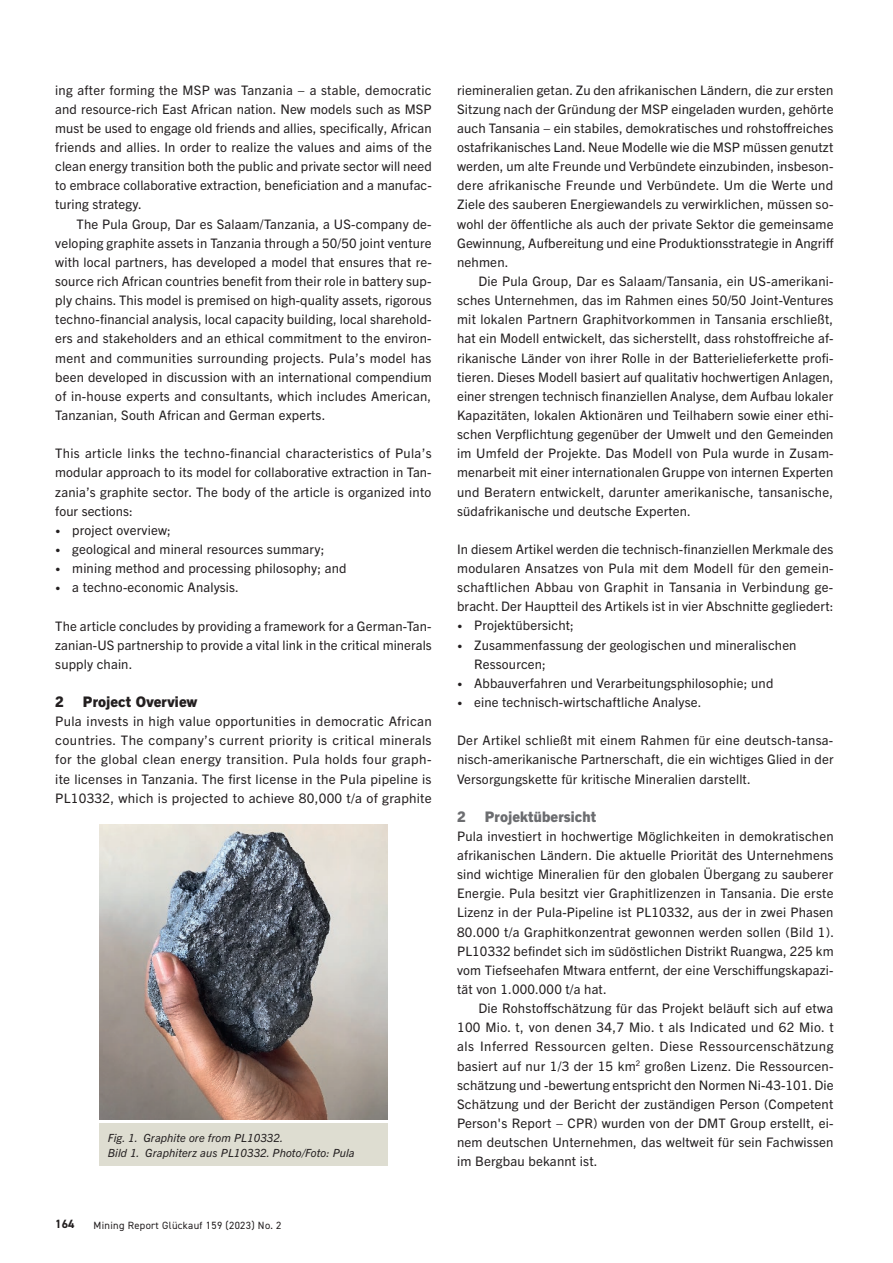
<style>
.page{position:relative;width:893px;height:1263px;background:#fff}
.page>*{position:absolute;margin:0;border:0;box-sizing:border-box;transform-origin:0 0}
.t1{font:800 14.7px "Trade Gothic Next LT Pro";letter-spacing:.01em;color:#6c6d70}
.t2{font:800 14.7px "Trade Gothic Next LT Pro";letter-spacing:.01em;color:#231f20}
.t3{font:13.2px/19.2px "Trade Gothic Next LT Pro";letter-spacing:.01em;color:#231f20;text-align:justify}
.t4{font:700 12px "DIN2014";color:#231f20}
.t5{font:italic 11.25px/15px "Trade Gothic Next LT Pro";letter-spacing:.01em;color:#231f20}
.t6{font:10.5px "DIN2014";letter-spacing:.03em;color:#231f20}
.s1{font-family:"Segoe UI";font-weight:700}
</style>
<div class="page">
<div style="left:99px;top:1123px;width:289px;height:43px;background:#deddd1"></div>
<img style="left:99px;top:825px;width:289px;height:294px">
<p class="t3" style="left:55px;top:79px;width:378px">ing after forming the MSP was Tanzania − a stable, democratic and resource-rich East African nation. New models such as MSP must be used to engage old friends and allies, specifically, African friends and allies. In order to realize the values and aims of the clean energy transition both the public and private sector will need to embrace collaborative extraction, beneficiation and a manufac&shy;turing strategy.</p>
<p class="t3" style="left:55px;top:213px;width:378px;text-indent:21px">The Pula Group, Dar es Salaam/Tanzania, a US-company de&shy;veloping graphite assets in Tanzania through a 50/50 joint venture with local partners, has developed a model that ensures that re&shy;source rich African countries benefit from their role in battery sup&shy;ply chains. This model is premised on high-quality assets, rigorous techno-financial analysis, local capacity building, local sharehold&shy;ers and stakeholders and an ethical commitment to the environ&shy;ment and communities surrounding projects. Pula’s model has been developed in discussion with an international compendium of in-house experts and consultants, which includes American, Tanzanian, South African and German experts.</p>
<p class="t3" style="left:55px;top:443px;width:378px">This article links the techno-financial characteristics of Pula’s modular approach to its model for collaborative extraction in Tan&shy;zania’s graphite sector. The body of the article is organized into four sections:</p>
<p class="t3" style="left:55px;top:519px;width:117px"><span class="s1">•</span> project overview;</p>
<p class="t3" style="left:55px;top:539px;width:271px"><span class="s1">•</span> geological and mineral resources summary;</p>
<p class="t3" style="left:55px;top:558px;width:293px"><span class="s1">•</span> mining method and processing philosophy; and</p>
<p class="t3" style="left:55px;top:577px;width:185px"><span class="s1">•</span> a techno-economic Analysis.</p>
<p class="t3" style="left:55px;top:615px;width:378px">The article concludes by providing a framework for a German-Tan&shy;zanian-US partnership to provide a vital link in the critical minerals supply chain.</p>
<p class="t2" style="left:55px;top:691px;width:10px">2</p>
<p class="t2" style="left:83px;top:691px;width:116px">Project Overview</p>
<p class="t3" style="left:55px;top:711px;width:378px">Pula invests in high value opportunities in democratic African countries. The company’s current priority is critical minerals for the global clean energy transition. Pula holds four graph&shy;ite licenses in Tanzania. The first license in the Pula pipeline is PL10332, which is projected to achieve 80,000 t/a of graphite</p>
<p class="t5" style="left:108px;top:1129px;width:248px">Fig. 1. Graphite ore from PL10332.<br>Bild 1. Graphiterz aus PL10332. Photo/Foto: Pula</p>
<p class="t4" style="left:55px;top:1216px;width:21px">164</p>
<p class="t6" style="left:94px;top:1218px;width:189px">Mining Report Glückauf 159 (2023) No. 2</p>
<p class="t3" style="left:457px;top:79px;width:378px">riemineralien getan. Zu den afrikanischen Ländern, die zur ersten Sitzung nach der Gründung der MSP eingeladen wurden, gehörte auch Tansania − ein stabiles, demokratisches und rohstoffreiches ostafrikanisches Land. Neue Modelle wie die MSP müssen genutzt werden, um alte Freunde und Verbündete einzubinden, insbeson&shy;dere afrikanische Freunde und Verbündete. Um die Werte und Ziele des sauberen Energiewandels zu verwirklichen, müssen so&shy;wohl der öffentliche als auch der private Sektor die gemeinsame Gewinnung, Aufbereitung und eine Produktionsstrategie in Angriff nehmen.</p>
<p class="t3" style="left:457px;top:271px;width:378px;text-indent:21px">Die Pula Group, Dar es Salaam/Tansania, ein US-amerikani&shy;sches Unternehmen, das im Rahmen eines 50/50 Joint-Ventures mit lokalen Partnern Graphitvorkommen in Tansania erschließt, hat ein Modell entwickelt, das sicherstellt, dass rohstoffreiche af&shy;rikanische Länder von ihrer Rolle in der Batterielieferkette profi&shy;tieren. Dieses Modell basiert auf qualitativ hochwertigen Anlagen, einer strengen technisch finanziellen Analyse, dem Aufbau lokaler Kapazitäten, lokalen Aktionären und Teilhabern sowie einer ethi&shy;schen Verpflichtung gegenüber der Umwelt und den Gemeinden im Umfeld der Projekte. Das Modell von Pula wurde in Zusam&shy;menarbeit mit einer internationalen Gruppe von internen Experten und Beratern entwickelt, darunter amerikanische, tansanische, südafrikanische und deutsche Experten.</p>
<p class="t3" style="left:457px;top:539px;width:378px">In diesem Artikel werden die technisch-finanziellen Merkmale des modularen Ansatzes von Pula mit dem Modell für den gemein&shy;schaftlichen Abbau von Graphit in Tansania in Verbindung ge&shy;bracht. Der Hauptteil des Artikels ist in vier Abschnitte gegliedert:</p>
<p class="t3" style="left:457px;top:615px;width:118px"><span class="s1">•</span> Projektübersicht;</p>
<p class="t3" style="left:474px;top:634px;width:324px;text-indent:-17px"><span class="s1">•</span> Zusammenfassung der geologischen und mineralischen<br>Ressourcen;</p>
<p class="t3" style="left:457px;top:673px;width:318px"><span class="s1">•</span> Abbauverfahren und Verarbeitungsphilosophie; und</p>
<p class="t3" style="left:457px;top:692px;width:246px"><span class="s1">•</span> eine technisch-wirtschaftliche Analyse.</p>
<p class="t3" style="left:457px;top:730px;width:378px">Der Artikel schließt mit einem Rahmen für eine deutsch-tansa&shy;nisch-amerikanische Partnerschaft, die ein wichtiges Glied in der Versorgungskette für kritische Mineralien darstellt.</p>
<p class="t1" style="left:457px;top:806px;width:10px">2</p>
<p class="t1" style="left:485px;top:806px;width:113px">Projektübersicht</p>
<p class="t3" style="left:457px;top:826px;width:378px">Pula investiert in hochwertige Möglichkeiten in demokratischen afrikanischen Ländern. Die aktuelle Priorität des Unternehmens sind wichtige Mineralien für den globalen Übergang zu sauberer Energie. Pula besitzt vier Graphitlizenzen in Tansania. Die erste Lizenz in der Pula-Pipeline ist PL10332, aus der in zwei Phasen 80.000 t/a Graphitkonzentrat gewonnen werden sollen (Bild 1).<br>PL10332 befindet sich im südöstlichen Distrikt Ruangwa, 225 km vom Tiefseehafen Mtwara entfernt, der eine Verschiffungskapazi&shy;tät von 1.000.000 t/a hat.</p>
<p class="t3" style="left:457px;top:998px;width:378px;text-indent:21px">Die Rohstoffschätzung für das Projekt beläuft sich auf etwa 100 Mio. t, von denen 34,7 Mio. t als Indicated und 62 Mio. t als Inferred Ressourcen gelten. Diese Ressourcenschätzung basiert auf nur 1/3 der 15 km<sup>2</sup> großen Lizenz. Die Ressourcen&shy;schätzung und -bewertung entspricht den Normen Ni-43-101. Die Schätzung und der Bericht der zuständigen Person (Competent Person's Report − CPR) wurden von der DMT Group erstellt, ei&shy;nem deutschen Unternehmen, das weltweit für sein Fachwissen im Bergbau bekannt ist.</p>
</div>
